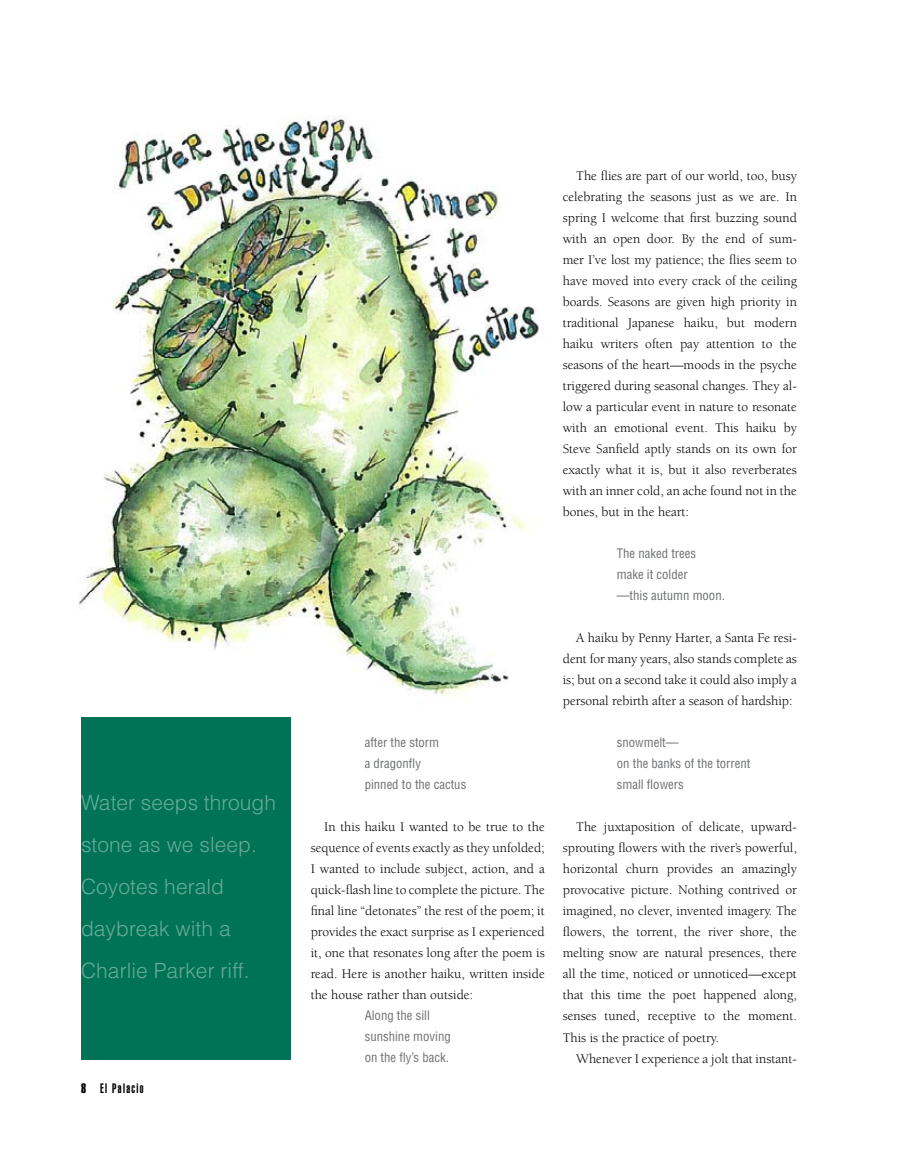
<style>
.page{position:relative;width:905px;height:1175px;background:#fff}
.page>*{position:absolute;margin:0;border:0;box-sizing:border-box;transform-origin:0 0}
.t1{font:300 21px/42px "Helvetica";color:#67aa99}
.t2{font:13.5px/21px "Berkeley";color:#000;text-align:justify}
.t3{font:900 extra-condensed 13.5px "Helvetica";letter-spacing:.1em;color:#000}
.t4{font:condensed 12.75px/21px "Helvetica";color:#6d6f71}
.s1{font-family:"Helvetica Extra Compressed";font-weight:400;font-stretch:normal}
</style>
<div class="page">
<img style="left:78px;top:116px;width:461px;height:580px">
<div style="left:81px;top:717px;width:210px;height:342px;background:#007356"></div>
<h1 class="t1" style="left:81px;top:781px;width:197px">Water seeps through stone as we sleep.<br>Coyotes herald daybreak with a<br>Charlie Parker riff.</h1>
<p class="t3" style="left:81px;top:1080px;width:64px"><span class="s1">8</span> El Palacio</p>
<p class="t4" style="left:364px;top:732px;width:103px">after the storm<br>a dragonfly<br>pinned to the cactus</p>
<p class="t2" style="left:310px;top:817px;width:236px;text-indent:14px">In this haiku I wanted to be true to the sequence of events exactly as they unfolded; I wanted to include subject, action, and a quick-flash line to complete the picture. The final line “detonates” the rest of the poem; it provides the exact surprise as I experienced it, one that resonates long after the poem is read. Here is another haiku, written inside the house rather than outside:</p>
<p class="t4" style="left:364px;top:1005px;width:88px">Along the sill sunshine moving on the fly’s back.</p>
<p class="t2" style="left:562px;top:166px;width:236px;text-indent:14px">The flies are part of our world, too, busy celebrating the seasons just as we are. In spring I welcome that first buzzing sound with an open door. By the end of sum&shy;mer I’ve lost my patience; the flies seem to have moved into every crack of the ceiling boards. Seasons are given high priority in traditional Japanese haiku, but modern haiku writers often pay attention to the seasons of the heart—moods in the psyche triggered during seasonal changes. They al&shy;low a particular event in nature to resonate with an emotional event. This haiku by Steve Sanfield aptly stands on its own for exactly what it is, but it also reverberates with an inner cold, an ache found not in the bones, but in the heart:</p>
<p class="t4" style="left:616px;top:543px;width:110px">The naked trees make it colder<br>—this autumn moon.</p>
<p class="t2" style="left:562px;top:628px;width:236px;text-indent:14px">A haiku by Penny Harter, a Santa Fe resi&shy;dent for many years, also stands complete as is; but on a second take it could also imply a personal rebirth after a season of hardship:</p>
<p class="t4" style="left:616px;top:732px;width:135px">snowmelt—<br>on the banks of the torrent small flowers</p>
<p class="t2" style="left:562px;top:817px;width:236px;text-indent:14px">The juxtaposition of delicate, upward&shy;sprouting flowers with the river’s powerful, horizontal churn provides an amazingly provocative picture. Nothing contrived or imagined, no clever, invented imagery. The flowers, the torrent, the river shore, the melting snow are natural presences, there all the time, noticed or unnoticed—except that this time the poet happened along, senses tuned, receptive to the moment.<br>This is the practice of poetry.</p>
<p class="t2" style="left:576px;top:1048px;width:222px">Whenever I experience a jolt that instant-</p>
</div>
